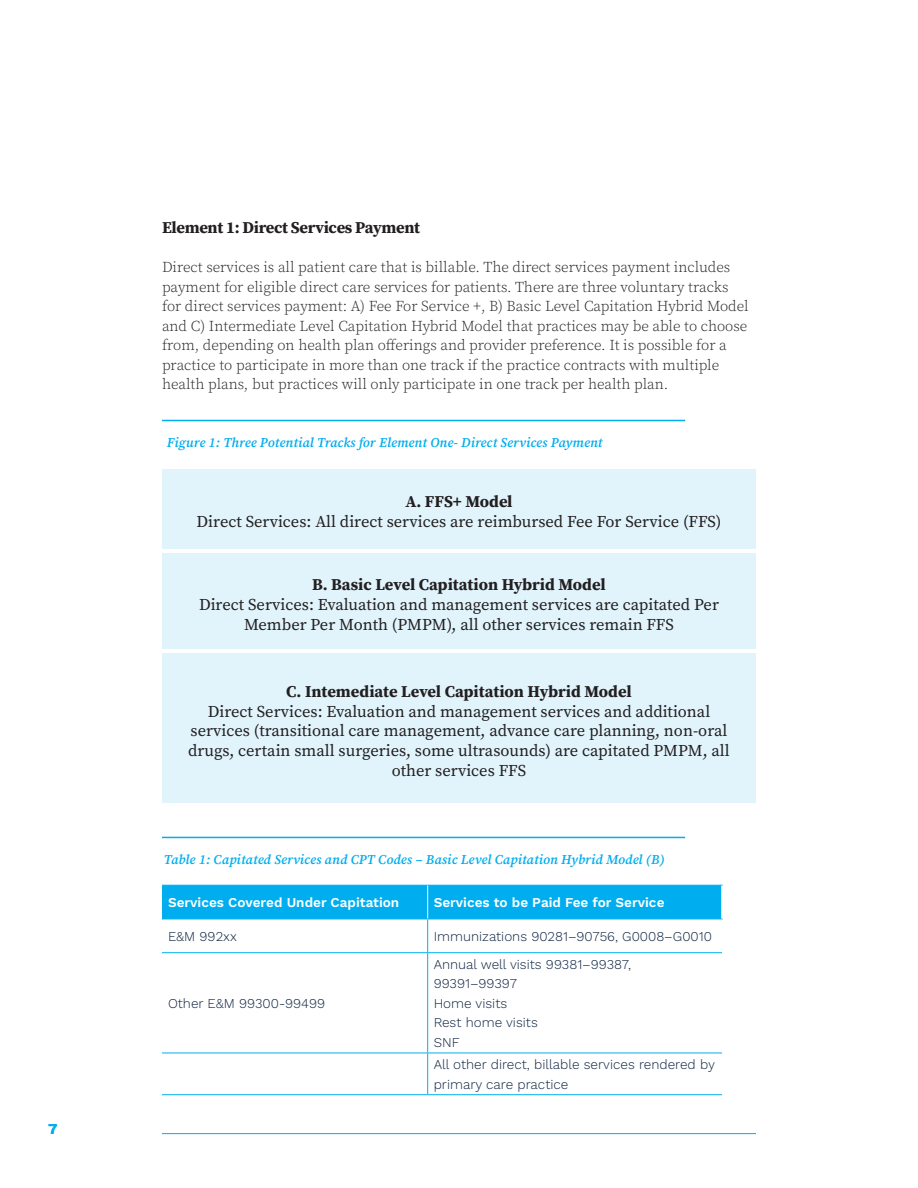
<style>
.page{position:relative;width:918px;height:1188px;background:#fff}
.page>*{position:absolute;margin:0;border:0;box-sizing:border-box;transform-origin:0 0}
.Body{font:16.5px/19.8px "Source Serif Pro";color:#231f20;text-align:center}
.Body-2{font:700 16.5px "Source Serif Pro";letter-spacing:-.005em;color:#231f20}
.Body-3{font:300 15px/19.5px "Source Serif Pro";color:#231f20}
.t1{font:700 15px "Work Sans";color:#00aeef}
.t2{font:300 13.5px/19.5px "Work Sans";color:#0b213f}
.Sidebar_title{font:italic 600 13.5px "Source Serif Pro";letter-spacing:.01em;color:#00aeef}
.t3{font:600 13.5px "Work Sans";color:#fff}
</style>
<div class="page">
<div style="left:162px;top:886px;width:559px;height:33px;background:#00aeef"></div>
<hr style="left:162px;top:952px;width:266px;height:1px;background:#00aeef">
<hr style="left:428px;top:952px;width:294px;height:1px;background:#00aeef">
<hr style="left:162px;top:1053px;width:266px;height:1px;background:#00aeef">
<hr style="left:428px;top:1053px;width:294px;height:1px;background:#00aeef">
<hr style="left:162px;top:1094px;width:266px;height:1px;background:#00aeef">
<hr style="left:428px;top:1094px;width:294px;height:1px;background:#00aeef">
<hr style="left:427px;top:919px;width:1px;height:33px;background:#00aeef">
<hr style="left:427px;top:953px;width:1px;height:100px;background:#00aeef">
<hr style="left:427px;top:1053px;width:1px;height:41px;background:#00aeef">
<hr style="left:162px;top:885px;width:266px;height:1px;background:#00aeef">
<hr style="left:428px;top:885px;width:295px;height:1px;background:#00aeef">
<hr style="left:162px;top:919px;width:266px;height:1px;background:#00aeef">
<hr style="left:428px;top:919px;width:295px;height:1px;background:#00aeef">
<hr style="left:427px;top:886px;width:1px;height:33px;background:#fff">
<hr style="left:162px;top:1133px;width:594px;height:1px;background:#00aeef">
<hr style="left:162px;top:420px;width:523px;height:1px;background:#00aeef">
<hr style="left:162px;top:837px;width:523px;height:1px;background:#00aeef">
<div style="left:162px;top:469px;width:594px;height:80px;background:#e1f4fc"></div>
<div style="left:162px;top:554px;width:594px;height:95px;background:#e1f4fc"></div>
<div style="left:162px;top:653px;width:594px;height:149px;background:#e1f4fc"></div>
<p class="t1" style="left:48px;top:1120px;width:11px">7</p>
<p class="Body-2" style="left:162px;top:216px;width:260px">Element 1: Direct Services Payment</p>
<p class="Body-3" style="left:162px;top:258px;width:588px">Direct services is all patient care that is billable. The direct services payment includes payment for eligible direct care services for patients. There are three voluntary tracks for direct services payment: A) Fee For Service +, B) Basic Level Capitation Hybrid Model and C) Intermediate Level Capitation Hybrid Model that practices may be able to choose from, depending on health plan offerings and provider preference. It is possible for a practice to participate in more than one track if the practice contracts with multiple health plans, but practices will only participate in one track per health plan.</p>
<p class="Sidebar_title" style="left:167px;top:433px;width:437px">Figure 1: Three Potential Tracks for Element One- Direct Services Payment</p>
<p class="Body-2" style="left:405px;top:490px;width:109px">A. FFS+ Model</p>
<p class="Body" style="left:197px;top:512px;width:526px">Direct Services: All direct services are reimbursed Fee For Service (FFS)</p>
<p class="Body-2" style="left:312px;top:573px;width:295px">B. Basic Level Capitation Hybrid Model</p>
<p class="Body" style="left:199px;top:594px;width:521px">Direct Services: Evaluation and management services are capitated Per<br>Member Per Month (PMPM), all other services remain FFS</p>
<p class="Body-2" style="left:286px;top:680px;width:347px">C. Intemediate Level Capitation Hybrid Model</p>
<p class="Body" style="left:188px;top:701px;width:543px">Direct Services: Evaluation and management services and additional services (transitional care management, advance care planning, non-oral drugs, certain small surgeries, some ultrasounds) are capitated PMPM, all other services FFS</p>
<p class="Sidebar_title" style="left:164px;top:850px;width:502px">Table 1: Capitated Services and CPT Codes – Basic Level Capitation Hybrid Model (B)</p>
<p class="t3" style="left:168px;top:895px;width:233px">Services Covered Under Capitation</p>
<p class="t3" style="left:434px;top:895px;width:232px">Services to be Paid Fee for Service</p>
<p class="t2" style="left:168px;top:927px;width:70px">E&amp;M 992xx</p>
<p class="t2" style="left:434px;top:927px;width:280px">Immunizations 90281–90756, G0008–G0010</p>
<p class="t2" style="left:168px;top:994px;width:159px">Other E&amp;M 99300-99499</p>
<p class="t2" style="left:434px;top:955px;width:199px">Annual well visits 99381–99387,<br>99391–99397<br>Home visits<br>Rest home visits<br>SNF</p>
<p class="t2" style="left:434px;top:1055px;width:283px">All other direct, billable services rendered by primary care practice</p>
</div>
